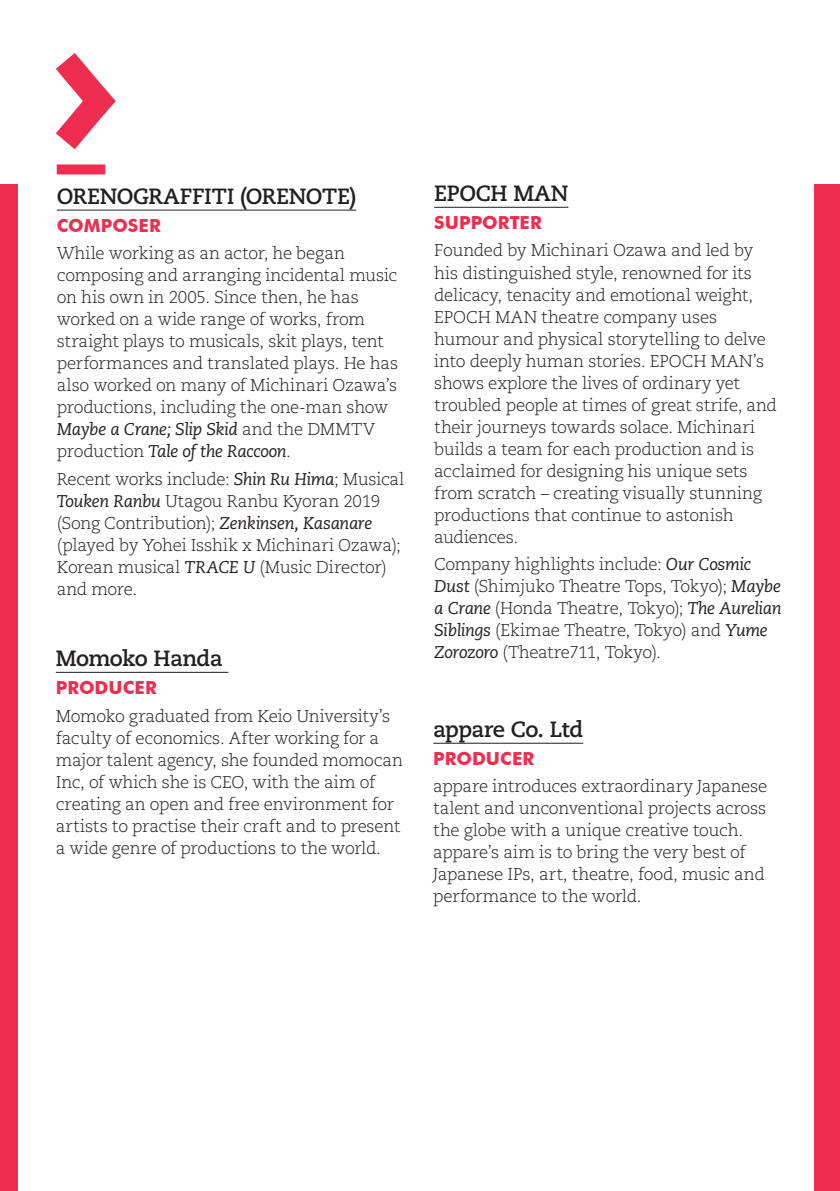
<style>
.page{position:relative;width:840px;height:1191px;background:#fff}
.page>*{position:absolute;margin:0;border:0;box-sizing:border-box;transform-origin:0 0}
.creative_name{font:700 22px "Caecilia LT Pro 75";letter-spacing:-.02em;color:#231f20}
.creative_name-2{font:700 18px "Futura BT";color:#ee2d50}
.creative_name-3{font:300 17px/22px "Caecilia LT Pro 45";letter-spacing:-.015em;color:#231f20}
.s1{font-family:"Caecilia LT Pro 56";font-weight:400;font-style:italic}
</style>
<div class="page">
<div style="left:0;top:185px;width:17px;height:1006px;background:#ee2d50"></div>
<div style="left:57px;top:164px;width:48px;height:10px;background:#ee2d50"></div>
<svg style="left:56px;top:53px;width:60px;height:97px"></svg>
<div style="left:814px;top:185px;width:25px;height:1006px;background:#ee2d50"></div>
<hr style="left:56px;top:672px;width:172px;height:1px;background:#231f20">
<hr style="left:434px;top:207px;width:134px;height:1px;background:#231f20">
<hr style="left:57px;top:210px;width:299px;height:1px;background:#231f20">
<hr style="left:433px;top:743px;width:150px;height:1px;background:#231f20">
<p class="creative_name" style="left:57px;top:181px;width:301px">ORENOGRAFFITI (ORENOTE)</p>
<p class="creative_name-2" style="left:57px;top:214px;width:105px">COMPOSER</p>
<p class="creative_name-3" style="left:57px;top:242px;width:343px">While working as an actor, he began composing and arranging incidental music on his own in 2005. Since then, he has worked on a wide range of works, from straight plays to musicals, skit plays, tent performances and translated plays. He has also worked on many of Michinari Ozawa’s productions, including the one-man show <span class="s1">Maybe a Crane; Slip Skid</span> and the DMMTV production <span class="s1">Tale of the Raccoon</span>.</p>
<p class="creative_name-3" style="left:57px;top:468px;width:349px">Recent works include: <span class="s1">Shin Ru Hima</span>; Musical <span class="s1">Touken Ranbu</span> Utagou Ranbu Kyoran 2019 (Song Contribution); <span class="s1">Zenkinsen, Kasanare </span>(played by Yohei Isshik x Michinari Ozawa); Korean musical <span class="s1">TRACE U</span> (Music Director) and more.</p>
<p class="creative_name" style="left:56px;top:643px;width:168px">Momoko Handa</p>
<p class="creative_name-2" style="left:56px;top:676px;width:102px">PRODUCER</p>
<p class="creative_name-3" style="left:56px;top:704px;width:348px">Momoko graduated from Keio University’s faculty of economics. After working for a major talent agency, she founded momocan Inc, of which she is CEO, with the aim of creating an open and free environment for artists to practise their craft and to present a wide genre of productions to the world.</p>
<p class="creative_name" style="left:434px;top:178px;width:136px">EPOCH MAN</p>
<p class="creative_name-2" style="left:434px;top:211px;width:109px">SUPPORTER</p>
<p class="creative_name-3" style="left:434px;top:239px;width:344px">Founded by Michinari Ozawa and led by his distinguished style, renowned for its delicacy, tenacity and emotional weight, EPOCH MAN theatre company uses humour and physical storytelling to delve into deeply human stories. EPOCH MAN’s shows explore the lives of ordinary yet troubled people at times of great strife, and their journeys towards solace. Michinari builds a team for each production and is acclaimed for designing his unique sets from scratch – creating visually stunning productions that continue to astonish audiences.</p>
<p class="creative_name-3" style="left:434px;top:553px;width:349px">Company highlights include: <span class="s1">Our Cosmic Dust</span> (Shimjuko Theatre Tops, Tokyo); <span class="s1">Maybe a Crane</span> (Honda Theatre, Tokyo); <span class="s1">The Aurelian Siblings</span> (Ekimae Theatre, Tokyo) and <span class="s1">Yume Zorozoro</span> (Theatre711, Tokyo).</p>
<p class="creative_name" style="left:433px;top:714px;width:151px">appare Co. Ltd</p>
<p class="creative_name-2" style="left:433px;top:747px;width:102px">PRODUCER</p>
<p class="creative_name-3" style="left:433px;top:775px;width:335px">appare introduces extraordinary Japanese talent and unconventional projects across the globe with a unique creative touch. appare’s aim is to bring the very best of Japanese IPs, art, theatre, food, music and performance to the world.</p>
</div>
